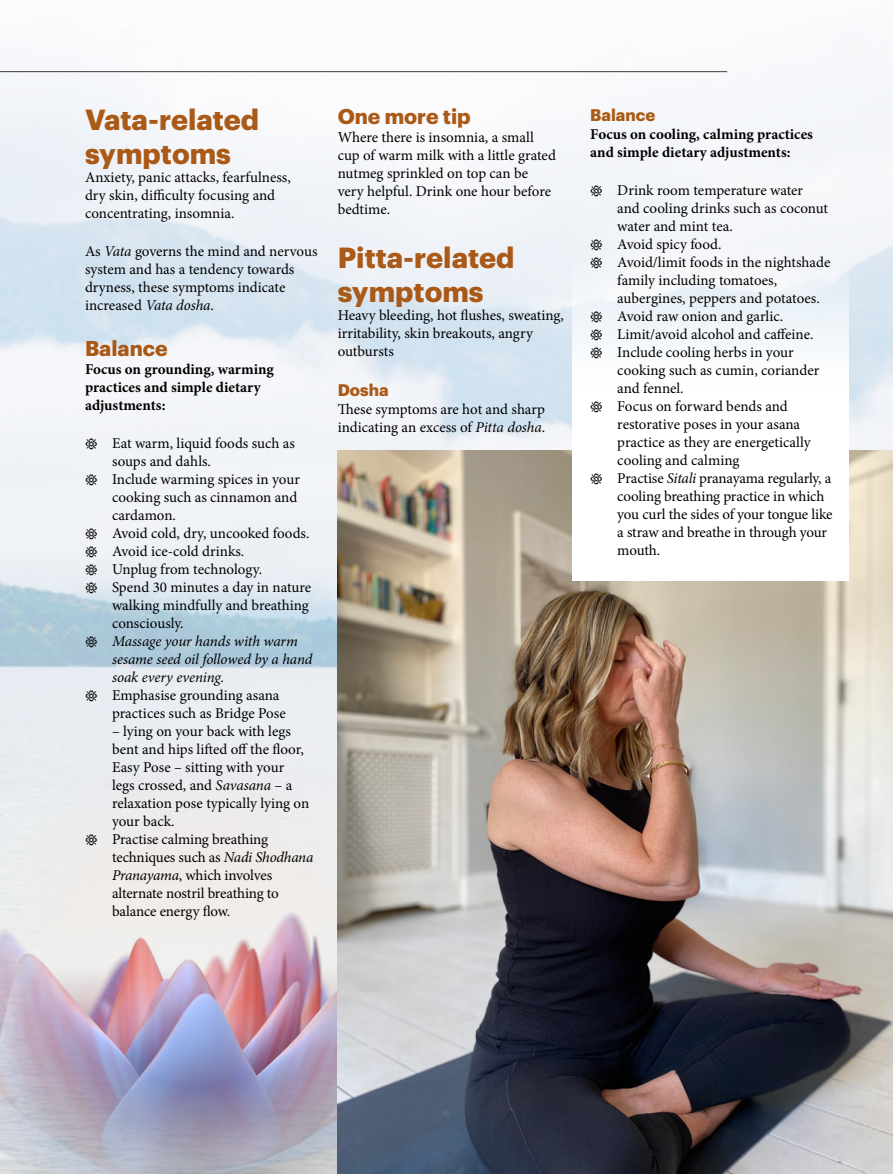
<style>
.page{position:relative;width:893px;height:1174px;background:#fff}
.page>*{position:absolute;margin:0;border:0;box-sizing:border-box;transform-origin:0 0}
.t1{font:700 28.5px/34.2px "Graphik";color:#aa5916}
.t2{font:700 21px "Graphik";color:#aa5916}
.t3{font:700 16.5px "Graphik";color:#aa5916}
.t4{font:15px/18px "Minion Pro";letter-spacing:-.005em;color:#000}
.t5{font:700 15px/18px "Minion Pro";color:#000}
.t6{font:italic 15px "Minion Pro";letter-spacing:-.005em;color:#000}
.s1{font-style:italic}
.s2{font-style:normal}
</style>
<div class="page">
<img style="left:0;top:70px;width:893px;height:592px">
<hr style="left:0;top:71px;width:727px;height:1px;background:#3c3d3e">
<img style="left:0;top:662px;width:338px;height:512px">
<img style="left:338px;top:451px;width:555px;height:723px">
<div style="left:572px;top:256px;width:277px;height:324px;background:linear-gradient(to bottom,#f1f5f9,#fff)"></div>
<h1 class="t1" style="left:85px;top:100px;width:176px">Vata-related symptoms</h1>
<p class="t4" style="left:85px;top:168px;width:207px">Anxiety, panic attacks, fearfulness, dry skin, difficulty focusing and concentrating, insomnia.</p>
<p class="t4" style="left:85px;top:243px;width:234px">As <span class="s1">Vata</span> governs the mind and nervous system and has a tendency towards dryness, these symptoms indicate increased <span class="s1">Vata dosha</span>.</p>
<h2 class="t2" style="left:85px;top:332px;width:84px">Balance</h2>
<p class="t5" style="left:85px;top:360px;width:190px">Focus on grounding, warming practices and simple dietary adjustments:</p>
<p class="t4" style="left:85px;top:434px;width:211px">Ӵ Eat warm, liquid foods such as</p>
<p class="t4" style="left:112px;top:452px;width:100px">soups and dahls.</p>
<p class="t4" style="left:85px;top:470px;width:216px">Ӵ Include warming spices in your</p>
<p class="t4" style="left:112px;top:488px;width:187px">cooking such as cinnamon and</p>
<p class="t4" style="left:112px;top:506px;width:65px">cardamon.</p>
<p class="t4" style="left:85px;top:524px;width:226px">Ӵ Avoid cold, dry, uncooked foods.</p>
<p class="t4" style="left:85px;top:542px;width:161px">Ӵ Avoid ice-cold drinks.</p>
<p class="t4" style="left:85px;top:560px;width:179px">Ӵ Unplug from technology.</p>
<p class="t4" style="left:85px;top:578px;width:228px">Ӵ Spend 30 minutes a day in nature</p>
<p class="t4" style="left:112px;top:596px;width:198px">walking mindfully and breathing</p>
<p class="t4" style="left:112px;top:614px;width:73px">consciously.</p>
<p class="t6" style="left:85px;top:631px;width:215px"><span class="s2">Ӵ</span> Massage your hands with warm</p>
<p class="t6" style="left:112px;top:649px;width:202px">sesame seed oil followed by a hand</p>
<p class="t6" style="left:112px;top:667px;width:114px">soak every evening.</p>
<p class="t4" style="left:112px;top:686px;width:175px;text-indent:-27px">Ӵ Emphasise grounding asana practices such as Bridge Pose</p>
<p class="t4" style="left:112px;top:722px;width:180px">– lying on your back with legs</p>
<p class="t4" style="left:112px;top:740px;width:193px">bent and hips lifted off the floor,</p>
<p class="t4" style="left:112px;top:758px;width:174px">Easy Pose – sitting with your</p>
<p class="t4" style="left:112px;top:776px;width:182px">legs crossed, and <span class="s1">Savasana</span> – a</p>
<p class="t4" style="left:112px;top:794px;width:199px">relaxation pose typically lying on</p>
<p class="t4" style="left:112px;top:812px;width:64px">your back.</p>
<p class="t4" style="left:85px;top:830px;width:185px">Ӵ Practise calming breathing</p>
<p class="t4" style="left:112px;top:848px;width:203px">techniques such as <span class="s1">Nadi Shodhana</span></p>
<p class="t4" style="left:112px;top:866px;width:162px"><span class="s1">Pranayama</span>, which involves</p>
<p class="t4" style="left:112px;top:884px;width:168px">alternate nostril breathing to</p>
<p class="t4" style="left:112px;top:902px;width:120px">balance energy flow.</p>
<h2 class="t2" style="left:338px;top:100px;width:135px">One more tip</h2>
<p class="t4" style="left:338px;top:128px;width:220px">Where there is insomnia, a small cup of warm milk with a little grated nutmeg sprinkled on top can be very helpful. Drink one hour before bedtime.</p>
<h1 class="t1" style="left:338px;top:238px;width:178px">Pitta-related symptoms</h1>
<p class="t4" style="left:338px;top:307px;width:228px">Heavy bleeding, hot flushes, sweating, irritability, skin breakouts, angry outbursts</p>
<p class="t3" style="left:338px;top:378px;width:52px">Dosha</p>
<p class="t4" style="left:338px;top:401px;width:209px">These symptoms are hot and sharp indicating an excess of <span class="s1">Pitta dosha</span>.</p>
<p class="t3" style="left:590px;top:102px;width:66px">Balance</p>
<p class="t5" style="left:590px;top:125px;width:224px">Focus on cooling, calming practices and simple dietary adjustments:</p>
<p class="t4" style="left:590px;top:181px;width:214px">Ӵ Drink room temperature water</p>
<p class="t4" style="left:617px;top:199px;width:212px">and cooling drinks such as coconut</p>
<p class="t4" style="left:617px;top:217px;width:117px">water and mint tea.</p>
<p class="t4" style="left:590px;top:235px;width:133px">Ӵ Avoid spicy food.</p>
<p class="t4" style="left:590px;top:253px;width:242px">Ӵ Avoid/limit foods in the nightshade</p>
<p class="t4" style="left:617px;top:271px;width:161px">family including tomatoes,</p>
<p class="t4" style="left:617px;top:289px;width:204px">aubergines, peppers and potatoes.</p>
<p class="t4" style="left:590px;top:307px;width:194px">Ӵ Avoid raw onion and garlic.</p>
<p class="t4" style="left:590px;top:325px;width:225px">Ӵ Limit/avoid alcohol and caffeine.</p>
<p class="t4" style="left:590px;top:343px;width:205px">Ӵ Include cooling herbs in your</p>
<p class="t4" style="left:617px;top:361px;width:203px">cooking such as cumin, coriander</p>
<p class="t4" style="left:617px;top:379px;width:68px">and fennel.</p>
<p class="t4" style="left:590px;top:397px;width:199px">Ӵ Focus on forward bends and</p>
<p class="t4" style="left:617px;top:415px;width:184px">restorative poses in your asana</p>
<p class="t4" style="left:617px;top:433px;width:195px">practice as they are energetically</p>
<p class="t4" style="left:617px;top:451px;width:124px">cooling and calming</p>
<p class="t4" style="left:590px;top:469px;width:243px">Ӵ Practise <span class="s1">Sitali</span> pranayama regularly, a</p>
<p class="t4" style="left:617px;top:487px;width:209px">cooling breathing practice in which</p>
<p class="t4" style="left:617px;top:505px;width:217px">you curl the sides of your tongue like</p>
<p class="t4" style="left:617px;top:523px;width:211px">a straw and breathe in through your</p>
<p class="t4" style="left:617px;top:541px;width:44px">mouth.</p>
</div>
